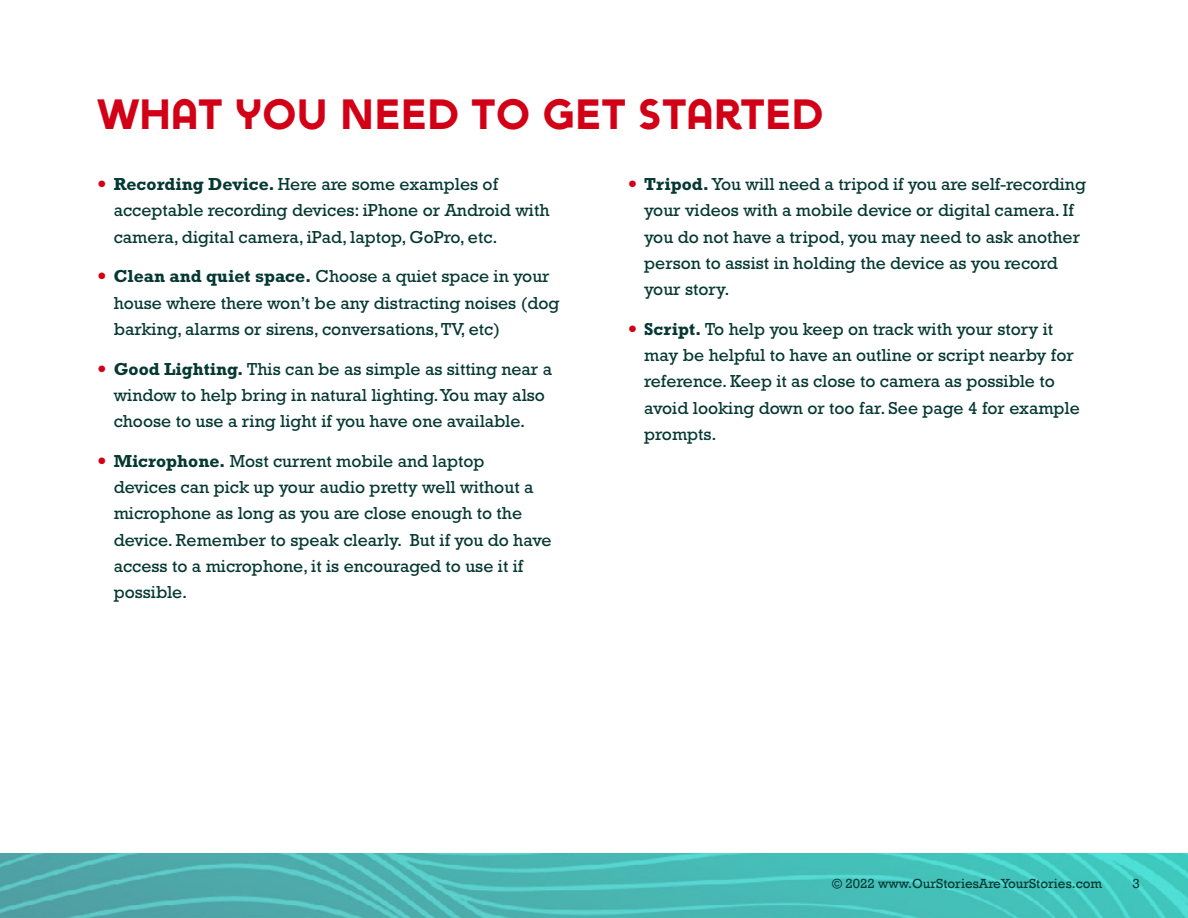
<style>
.page{position:relative;width:1188px;height:918px;background:#fff}
.page>*{position:absolute;margin:0;border:0;box-sizing:border-box;transform-origin:0 0}
.t1{font:42px "Arya Single";color:#d20016}
.t2{font:17.7px/26.2px "Rockwell Std";color:#053832}
.t3{font:13.5px "Rockwell";color:#053832}
.s1{font-size:27px;color:#d20016}
.s2{font-weight:700}
</style>
<div class="page">
<img style="left:0;top:853px;width:1188px;height:65px">
<h1 class="t1" style="left:97px;top:88px;width:728px">WHAT YOU NEED TO GET STARTED</h1>
<p class="t2" style="left:114px;top:171px;width:437px;text-indent:-16px"><span class="s1">•</span> <span class="s2">Recording Device.</span> Here are some examples of acceptable recording devices: iPhone or Android with camera, digital camera, iPad, laptop, GoPro, etc.</p>
<p class="t2" style="left:114px;top:263px;width:447px;text-indent:-16px"><span class="s1">•</span> <span class="s2">Clean and quiet space.</span> Choose a quiet space in your house where there won’t be any distracting noises (dog barking, alarms or sirens, conversations, TV, etc)</p>
<p class="t2" style="left:97px;top:355px;width:456px;text-align:center"><span class="s1">•</span> <span class="s2">Good Lighting.</span> This can be as simple as sitting near a window to help bring in natural lighting. You may also choose to use a ring light if you have one available.</p>
<p class="t2" style="left:114px;top:448px;width:439px;text-indent:-16px"><span class="s1">•</span> <span class="s2">Microphone.</span> Most current mobile and laptop<br>devices can pick up your audio pretty well without a microphone as long as you are close enough to the device. Remember to speak clearly. But if you do have access to a microphone, it is encouraged to use it if possible.</p>
<p class="t2" style="left:644px;top:171px;width:443px;text-indent:-16px"><span class="s1">•</span> <span class="s2">Tripod.</span> You will need a tripod if you are self-recording your videos with a mobile device or digital camera. If you do not have a tripod, you may need to ask another person to assist in holding the device as you record your story.</p>
<p class="t2" style="left:644px;top:316px;width:437px;text-indent:-16px"><span class="s1">•</span> <span class="s2">Script.</span> To help you keep on track with your story it may be helpful to have an outline or script nearby for reference. Keep it as close to camera as possible to avoid looking down or too far. See page 4 for example prompts.</p>
<p class="t3" style="left:832px;top:876px;width:272px">© 2022 www.OurStoriesAreYourStories.com</p>
<p class="t3" style="left:1133px;top:876px;width:9px">3</p>
</div>
